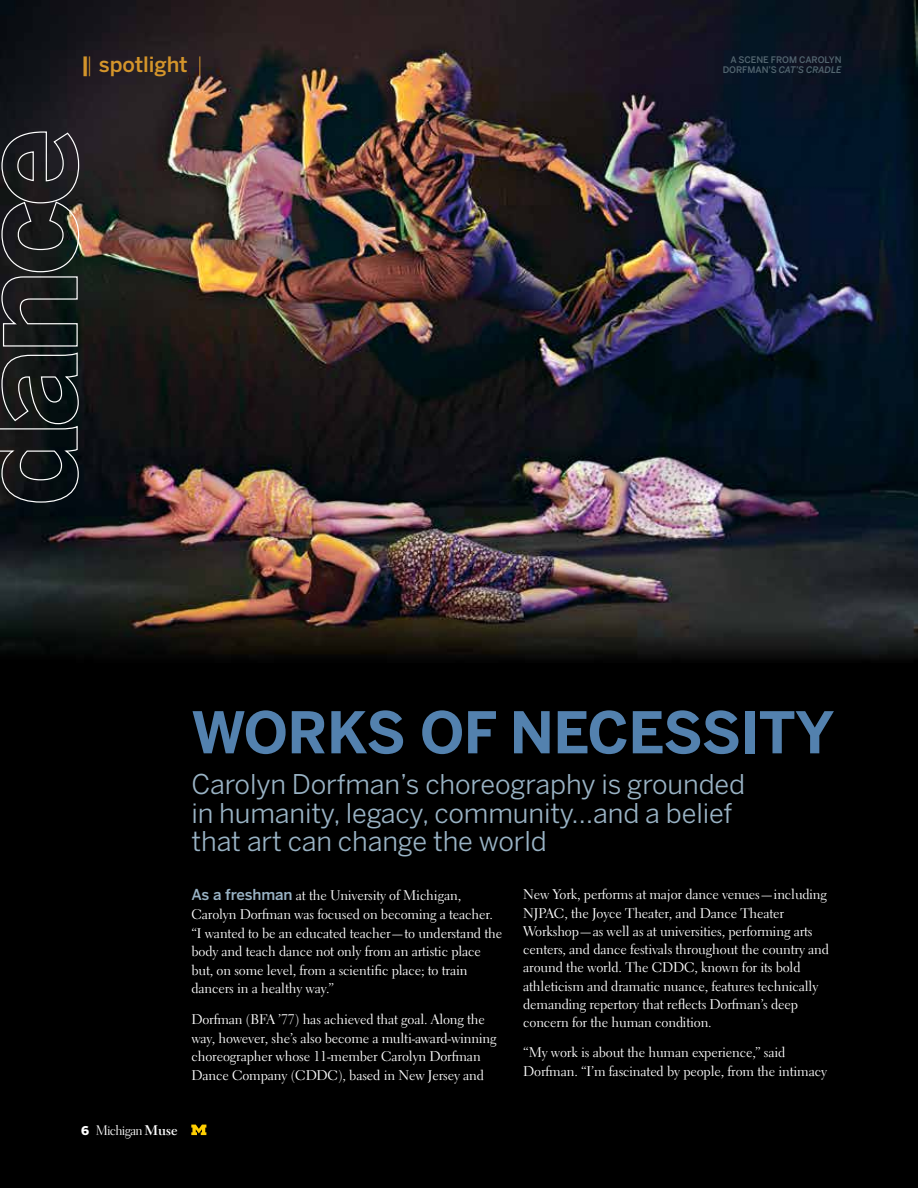
<style>
.page{position:relative;width:918px;height:1188px;background:#fff}
.page>*{position:absolute;margin:0;border:0;box-sizing:border-box;transform-origin:0 0}
.t1{font:700 57px "Benton Sans";letter-spacing:-.01em;color:#5381ae}
.t2{font:27px/28.5px "Benton Sans";letter-spacing:-.005em;color:#99b3c5}
.t3{font:500 21px "Benton Sans";letter-spacing:-.005em;color:#d4952b}
.t4{font:13.95px/18.6px "Electra LH";letter-spacing:-.01em;color:#fff}
.t5{font:13.95px "Electra LH Display";letter-spacing:-.005em;color:#fff}
.t6{font:500 9px/10.5px "Benton Sans";letter-spacing:-.005em;color:#546670;text-align:right}
.s1{font-weight:700}
.s2{font-weight:300}
.s3{font-style:italic}
.s4{font-family:"Benton Sans";font-weight:500;font-size:15px;color:#99b3c5}
.s5{font-family:"Benton Sans";font-weight:900;font-size:12px}
.s6{font-family:"Electra LH";font-weight:700}
</style>
<div class="page">
<img style="left:0;top:0;width:918px;height:1188px">
<svg style="left:0;top:131px;width:80px;height:372px;background:#272a2b"></svg>
<svg style="left:191px;top:1125px;width:15px;height:10px"></svg>
<h3 class="t3" style="left:81px;top:52px;width:124px"><span class="s1">|</span><span class="s2">|</span> spotlight <span class="s2">|</span></h3>
<p class="t6" style="left:723px;top:54px;width:120px">A SCENE FROM CAROLYN<br>DORFMAN’S <span class="s3">CAT’S CRADLE</span></p>
<h1 class="t1" style="left:191px;top:700px;width:645px">WORKS OF NECESSITY</h1>
<h2 class="t2" style="left:191px;top:771px;width:555px">Carolyn Dorfman’s choreography is grounded in humanity, legacy, community…and a belief that art can change the world</h2>
<p class="t4" style="left:191px;top:886px;width:312px"><span class="s4">As a freshman</span> at the University of Michigan, Carolyn Dorfman was focused on becoming a teacher. “I wanted to be an educated teacher—to understand the body and teach dance not only from an artistic place but, on some level, from a scientific place; to train dancers in a healthy way.”</p>
<p class="t4" style="left:191px;top:1010px;width:307px">Dorfman (BFA ’77) has achieved that goal. Along the way, however, she’s also become a multi-award-winning choreographer whose 11-member Carolyn Dorfman Dance Company (CDDC), based in New Jersey and</p>
<p class="t5" style="left:81px;top:1122px;width:98px"><span class="s5">6</span> Michigan <span class="s6">Muse</span></p>
<p class="t4" style="left:523px;top:885px;width:307px">New York, performs at major dance venues—including NJPAC, the Joyce Theater, and Dance Theater Workshop—as well as at universities, performing arts centers, and dance festivals throughout the country and around the world. The CDDC, known for its bold athleticism and dramatic nuance, features technically demanding repertory that reflects Dorfman’s deep concern for the human condition.</p>
<p class="t4" style="left:523px;top:1043px;width:305px">“My work is about the human experience,” said<br>Dorfman. “I’m fascinated by people, from the intimacy</p>
</div>
